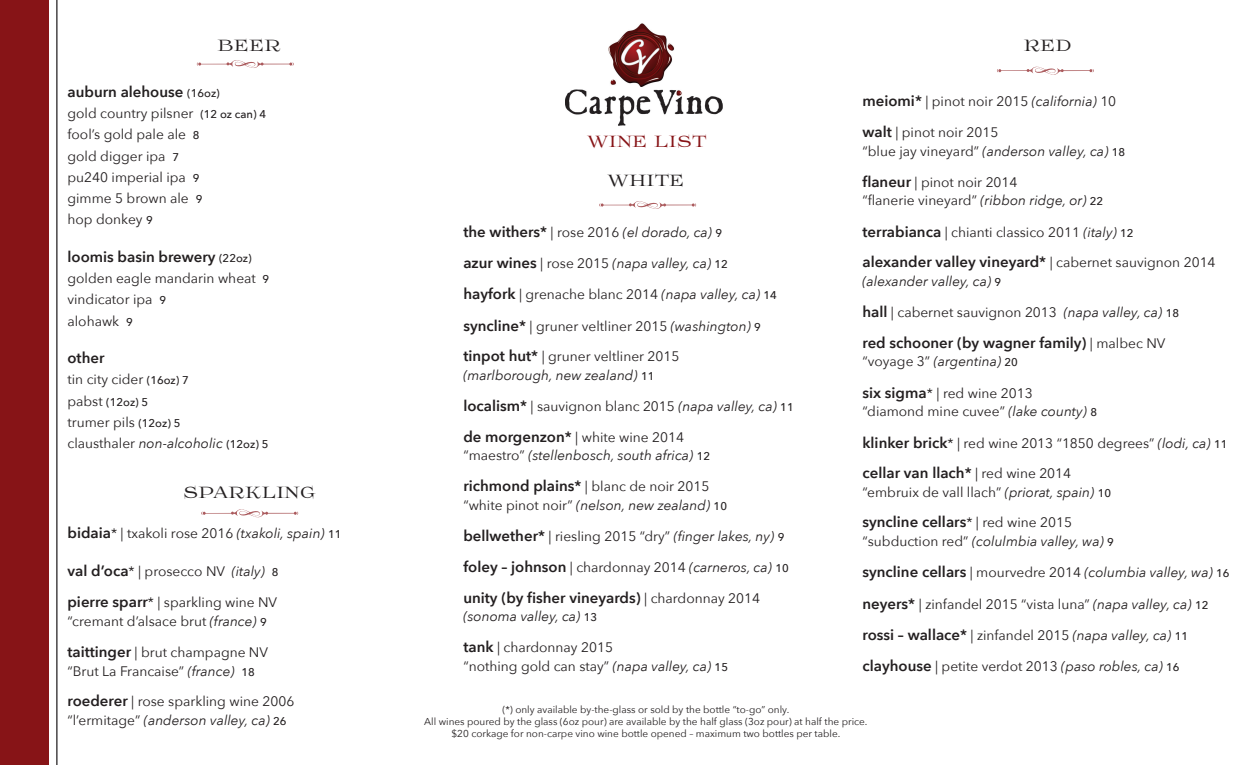
<style>
.page{position:relative;width:1260px;height:765px;background:#fff}
.page>*{position:absolute;margin:0;border:0;box-sizing:border-box;transform-origin:0 0}
.t1{font:22.5px "Prida 61";color:#231f20}
.t2{font:22.5px "Prida 61";color:#871417}
.t3{font:600 15px "Avenir Next";color:#231f20}
.t4{font:13.75px/18.8px "Avenir Next";color:#231f20}
.t5{font:italic 13.75px/18.8px "Avenir Next";color:#231f20}
.t6{font:500 11.25px "Avenir Next";color:#231f20}
.t7{font:10px/12px "Avenir Next";color:#231f20;text-align:center}
.s1{font-weight:500;font-size:11.25px}
.s2{font-weight:400;font-size:13.75px}
.s3{font-style:italic}
.s4{font-weight:600;font-size:15px}
.s5{font-weight:500;font-style:normal;font-size:11.25px}
.s6{font-style:normal}
.s7{font-weight:600;font-style:normal;font-size:15px}
</style>
<div class="page">
<hr style="left:56px;top:0;width:2px;height:765px;background:#231f20">
<img style="left:565px;top:23px;width:158px;height:103px">
<svg style="left:599px;top:201px;width:97px;height:8px"></svg>
<svg style="left:197px;top:60px;width:97px;height:8px"></svg>
<svg style="left:201px;top:509px;width:97px;height:9px"></svg>
<svg style="left:997px;top:66px;width:97px;height:9px"></svg>
<div style="left:0;top:0;width:48px;height:765px;background:#871417"></div>
<h1 class="t1" style="left:218px;top:34px;width:65px">beer</h1>
<p class="t3" style="left:68px;top:79px;width:154px">auburn alehouse <span class="s1">(16oz)</span></p>
<p class="t4" style="left:68px;top:102px;width:200px;line-height:21.2px">gold country pilsner <span class="s1">(12 oz can) 4 </span>fool’s gold pale ale <span class="s1">8<br></span>gold digger ipa <span class="s1">7<br></span>pu240 imperial ipa <span class="s1">9<br></span>gimme 5 brown ale <span class="s1">9<br></span>hop donkey <span class="s1">9</span></p>
<p class="t3" style="left:68px;top:244px;width:186px">loomis basin brewery <span class="s1">(22oz)</span></p>
<p class="t4" style="left:68px;top:267px;width:203px;line-height:21.2px">golden eagle mandarin wheat <span class="s1">9 </span>vindicator ipa <span class="s1">9<br></span>alohawk <span class="s1">9</span></p>
<p class="t3" style="left:68px;top:345px;width:39px">other</p>
<p class="t4" style="left:68px;top:370px;width:123px">tin city cider <span class="s1">(16oz) 7</span></p>
<p class="t6" style="left:68px;top:392px;width:82px"><span class="s2">pabst</span> (12oz) 5</p>
<p class="t4" style="left:68px;top:411px;width:202px;line-height:21.2px">trumer pils <span class="s1">(12oz) 5<br></span>clausthaler <span class="s3">non-alcoholic</span> <span class="s1">(12oz) 5</span></p>
<h1 class="t1" style="left:183px;top:481px;width:135px">sparkling</h1>
<p class="t4" style="left:68px;top:523px;width:276px"><span class="s4">bidaia</span>* | txakoli rose 2016 <span class="s3">(txakoli, spain)</span> <span class="s1">11</span></p>
<p class="t4" style="left:68px;top:561px;width:213px"><span class="s4">val d’oca</span>* | prosecco NV <span class="s3">(italy)</span> <span class="s1">8</span></p>
<p class="t4" style="left:68px;top:592px;width:211px"><span class="s4">pierre sparr</span>* | sparkling wine NV “cremant d’alsace brut <span class="s3">(france)</span> <span class="s1">9</span></p>
<p class="t4" style="left:67px;top:642px;width:202px"><span class="s4">taittinger</span> | brut champagne NV “Brut La Francaise” <span class="s3">(france)</span> <span class="s1">18</span></p>
<p class="t4" style="left:67px;top:691px;width:228px"><span class="s4">roederer</span> | rose sparkling wine 2006 “l’ermitage” <span class="s3">(anderson valley, ca)</span> <span class="s1">26</span></p>
<p class="t7" style="left:424px;top:703px;width:445px">(*) only available by-the-glass or sold by the bottle “to-go” only.<br>All wines poured by the glass (6oz pour) are available by the half glass (3oz pour) at half the price. $20 corkage for non-carpe vino wine bottle opened – maximum two bottles per table.</p>
<h1 class="t1" style="left:1024px;top:34px;width:50px">Red</h1>
<p class="t4" style="left:862px;top:91px;width:255px"><span class="s4">meiomi*</span> | pinot noir 2015 <span class="s3">(california)</span> 10</p>
<p class="t4" style="left:862px;top:123px;width:264px"><span class="s4">walt</span> | pinot noir 2015<br>“blue jay vineyard” <span class="s3">(anderson valley, ca)</span> <span class="s1">18</span></p>
<p class="t4" style="left:862px;top:172px;width:242px"><span class="s4">flaneur</span> | pinot noir 2014<br>“flanerie vineyard” <span class="s3">(ribbon ridge, or)</span> <span class="s1">22</span></p>
<p class="t4" style="left:862px;top:222px;width:273px"><span class="s4">terrabianca</span> | chianti classico 2011 <span class="s3">(italy)</span> <span class="s1">12</span></p>
<p class="t3" style="left:862px;top:249px;width:355px">alexander valley vineyard* <span class="s2">| cabernet sauvignon 2014</span></p>
<p class="t5" style="left:862px;top:271px;width:140px">(alexander valley, ca) <span class="s5">9</span></p>
<p class="t4" style="left:862px;top:302px;width:318px"><span class="s4">hall</span> | cabernet sauvignon 2013 <span class="s3">(napa valley, ca)</span> <span class="s1">18</span></p>
<p class="t3" style="left:862px;top:330px;width:304px">red schooner (by wagner family) <span class="s2">| malbec NV</span></p>
<p class="t5" style="left:862px;top:352px;width:157px"><span class="s6">“voyage 3”</span> (argentina) <span class="s5">20</span></p>
<p class="t4" style="left:862px;top:383px;width:236px"><span class="s4">six sigma</span>* | red wine 2013 “diamond mine cuvee” <span class="s3">(lake county)</span> <span class="s1">8</span></p>
<p class="t4" style="left:862px;top:433px;width:367px"><span class="s4">klinker brick</span>* | red wine 2013 “1850 degrees” <span class="s3">(lodi, ca)</span> <span class="s1">11</span></p>
<p class="t3" style="left:862px;top:460px;width:210px">cellar van llach* <span class="s2">| red wine 2014</span></p>
<p class="t4" style="left:863px;top:482px;width:250px">“embruix de vall llach” <span class="s3">(priorat, spain)</span> <span class="s1">10</span></p>
<p class="t3" style="left:862px;top:509px;width:211px">syncline cellars<span class="s2">* | red wine 2015</span></p>
<p class="t5" style="left:863px;top:531px;width:253px"><span class="s6">“subduction red”</span> (colulmbia valley, wa) <span class="s5">9</span></p>
<p class="t5" style="left:862px;top:563px;width:369px"><span class="s7">syncline cellars</span> <span class="s6">| mourvedre 2014</span> (columbia valley, wa) <span class="s5">16</span></p>
<p class="t4" style="left:862px;top:594px;width:347px"><span class="s4">neyers*</span> | zinfandel 2015 “vista luna” <span class="s3">(napa valley, ca)</span> <span class="s1">12</span></p>
<p class="t5" style="left:862px;top:625px;width:327px"><span class="s7">rossi – wallace*</span> <span class="s6">| zinfandel 2015</span> (napa valley, ca) <span class="s5">11</span></p>
<p class="t4" style="left:862px;top:656px;width:319px"><span class="s4">clayhouse</span> | petite verdot 2013 <span class="s3">(paso robles, ca)</span> <span class="s1">16</span></p>
<h1 class="t2" style="left:587px;top:130px;width:122px">wine list</h1>
<h1 class="t1" style="left:607px;top:169px;width:79px">white</h1>
<p class="t5" style="left:463px;top:222px;width:260px"><span class="s7">the withers*</span> <span class="s6">| rose 2016</span> (el dorado, ca) <span class="s5">9</span></p>
<p class="t5" style="left:463px;top:253px;width:266px"><span class="s7">azur wines</span> <span class="s6">| rose 2015</span> (napa valley, ca) <span class="s5">12</span></p>
<p class="t4" style="left:463px;top:285px;width:315px"><span class="s4">hayfork</span> | grenache blanc 2014 <span class="s3">(napa valley, ca)</span> <span class="s1">14</span></p>
<p class="t4" style="left:463px;top:316px;width:299px"><span class="s4">syncline*</span> | gruner veltliner 2015 <span class="s3">(washington)</span> <span class="s1">9</span></p>
<p class="t5" style="left:463px;top:346px;width:218px"><span class="s7">tinpot hut*</span> <span class="s6">| gruner veltliner 2015 </span>(marlborough, new zealand) <span class="s5">11</span></p>
<p class="t4" style="left:463px;top:396px;width:332px"><span class="s4">localism*</span> | sauvignon blanc 2015 <span class="s3">(napa valley, ca)</span> <span class="s1">11</span></p>
<p class="t5" style="left:463px;top:427px;width:248px"><span class="s7">de morgenzon*</span> <span class="s6">| white wine 2014 “maestro”</span> (stellenbosch, south africa) <span class="s5">12</span></p>
<p class="t4" style="left:463px;top:476px;width:265px"><span class="s4">richmond plains*</span> | blanc de noir 2015 “white pinot noir” <span class="s3">(nelson, new zealand)</span> <span class="s1">10</span></p>
<p class="t4" style="left:463px;top:526px;width:323px"><span class="s4">bellwether*</span> | riesling 2015 “dry” <span class="s3">(finger lakes, ny)</span> <span class="s1">9</span></p>
<p class="t4" style="left:463px;top:557px;width:327px"><span class="s4">foley – johnson</span> | chardonnay 2014 <span class="s3">(carneros, ca)</span> <span class="s1">10</span></p>
<p class="t3" style="left:463px;top:584px;width:298px">unity (by fisher vineyards) <span class="s2">| chardonnay 2014</span></p>
<p class="t5" style="left:463px;top:607px;width:135px">(sonoma valley, ca) <span class="s5">13</span></p>
<p class="t4" style="left:463px;top:637px;width:266px"><span class="s4">tank</span> | chardonnay 2015<br>“nothing gold can stay” <span class="s3">(napa valley, ca)</span> <span class="s1">15</span></p>
</div>
